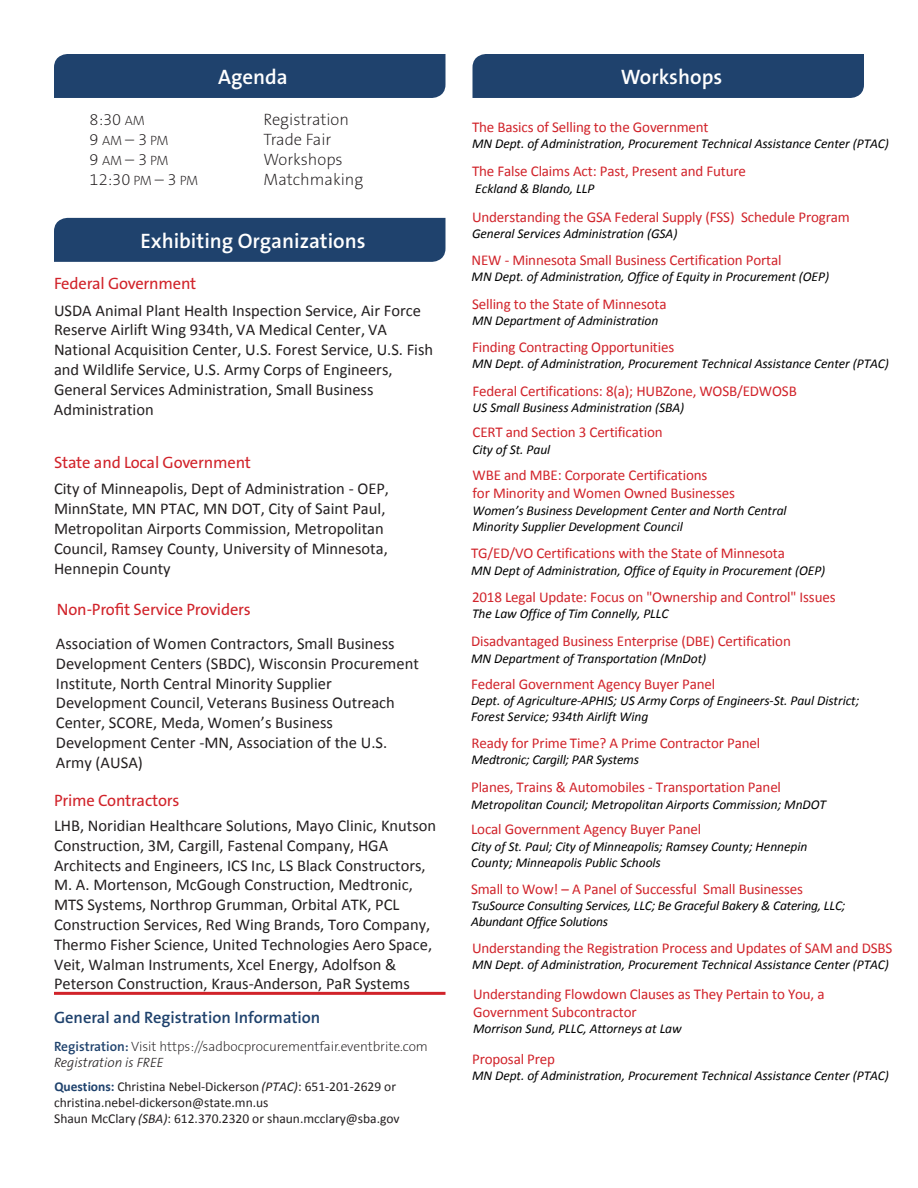
<style>
.page{position:relative;width:918px;height:1188px;background:#fff}
.page>*{position:absolute;margin:0;border:0;box-sizing:border-box;transform-origin:0 0}
.Page_Sub_Head{font:600 21px "The Sans B W6";color:#fff}
.Time{font:16.5px/19.8px "Calibri";color:#231f20}
.t1{font:16.5px "The Sans B W5 Plain";letter-spacing:-.01em;color:#d1232a}
.Time-2{font:200 16.5px "The Sans B W2";color:#231f20}
.Time-3{font:600 16.5px "The Sans B W6";color:#1f426d}
.Workshop_Presenter{font:15px/17.9px "Calibri";letter-spacing:-.01em;color:#d1232a}
.Workshop_Presenter-2{font:italic 13.5px/15.9px "Calibri";letter-spacing:-.005em;color:#000}
.Workshop_Presenter-3{font:italic 13.5px "Calibri";letter-spacing:-.005em;color:#000}
.Time-4{font:13.5px/16.2px "Calibri";color:#231f20}
.Time-5{font:200 13.5px/16.2px "The Sans B W2";color:#231f20}
.s1{font-size:13.5px}
.s2{font-size:16.5px}
.s3{font-family:"The Sans B W6";font-weight:600;color:#1f426d}
.s4{font-family:"The Sans B W3";font-weight:300;font-style:italic}
.s5{font-weight:700;color:#1f426d}
.s6{font-style:italic}
</style>
<div class="page">
<div style="left:54px;top:54px;width:392px;height:44px;background:#1f426d"></div>
<div style="left:472px;top:54px;width:392px;height:44px;background:#1f426d"></div>
<div style="left:54px;top:218px;width:392px;height:44px;background:#1f426d"></div>
<hr style="left:54px;top:992px;width:392px;height:3px;background:#d1232a">
<p class="Page_Sub_Head" style="left:218px;top:63px;width:71px">Agenda</p>
<p class="Page_Sub_Head" style="left:621px;top:63px;width:103px">Workshops</p>
<p class="Time-2" style="left:90px;top:109px;width:57px">8:30 <span class="s1">AM</span></p>
<p class="Time-2" style="left:264px;top:109px;width:87px">Registration</p>
<p class="Time-5" style="left:90px;top:133px;width:80px"><span class="s2">9</span> AM <span class="s2">– 3</span> PM</p>
<p class="Time-2" style="left:264px;top:129px;width:69px">Trade Fair</p>
<p class="Time-5" style="left:90px;top:152px;width:80px"><span class="s2">9</span> AM <span class="s2">– 3</span> PM</p>
<p class="Time-2" style="left:264px;top:149px;width:81px">Workshops</p>
<p class="Time-2" style="left:90px;top:169px;width:110px">12:30 <span class="s1">PM</span> – 3 <span class="s1">PM</span></p>
<p class="Time-2" style="left:264px;top:169px;width:101px">Matchmaking</p>
<p class="Page_Sub_Head" style="left:141px;top:227px;width:226px">Exhibiting Organizations</p>
<p class="t1" style="left:54px;top:273px;width:144px">Federal Government</p>
<p class="Time" style="left:54px;top:300px;width:381px">USDA Animal Plant Health Inspection Service, Air Force Reserve Airlift Wing 934th, VA Medical Center, VA National Acquisition Center, U.S. Forest Service, U.S. Fish and Wildlife Service, U.S. Army Corps of Engineers, General Services Administration, Small Business Administration</p>
<p class="t1" style="left:54px;top:452px;width:199px">State and Local Government</p>
<p class="Time" style="left:54px;top:479px;width:337px">City of Minneapolis, Dept of Administration - OEP, MinnState, MN PTAC, MN DOT, City of Saint Paul, Metropolitan Airports Commission, Metropolitan Council, Ramsey County, University of Minnesota, Hennepin County</p>
<p class="t1" style="left:57px;top:599px;width:196px">Non-Profit Service Providers</p>
<p class="Time" style="left:56px;top:634px;width:364px">Association of Women Contractors, Small Business Development Centers (SBDC), Wisconsin Procurement Institute, North Central Minority Supplier Development Council, Veterans Business Outreach Center, SCORE, Meda, Women’s Business Development Center -MN, Association of the U.S.<br>Army (AUSA)</p>
<p class="t1" style="left:54px;top:789px;width:127px">Prime Contractors</p>
<p class="Time" style="left:54px;top:816px;width:384px">LHB, Noridian Healthcare Solutions, Mayo Clinic, Knutson Construction, 3M, Cargill, Fastenal Company, HGA Architects and Engineers, ICS Inc, LS Black Constructors, M. A. Mortenson, McGough Construction, Medtronic, MTS Systems, Northrop Grumman, Orbital ATK, PCL Construction Services, Red Wing Brands, Toro Company, Thermo Fisher Science, United Technologies Aero Space, Veit, Walman Instruments, Xcel Energy, Adolfson &amp; Peterson Construction, Kraus-Anderson, PaR Systems</p>
<p class="Time-3" style="left:54px;top:1007px;width:268px">General and Registration Information</p>
<p class="Time-5" style="left:54px;top:1039px;width:375px"><span class="s3">Registration:</span> Visit https://sadbocprocurementfair.eventbrite.com<br><span class="s4">Registration is FREE</span></p>
<p class="Time-4" style="left:54px;top:1078px;width:347px"><span class="s5">Questions:</span> Christina Nebel-Dickerson <span class="s6">(PTAC)</span>: 651-201-2629 or christina.nebel-dickerson@state.mn.us<br>Shaun McClary <span class="s6">(SBA)</span>: 612.370.2320 or shaun.mcclary@sba.gov</p>
<p class="Workshop_Presenter" style="left:472px;top:118px;width:238px">The Basics of Selling to the Government</p>
<p class="Workshop_Presenter-3" style="left:472px;top:134px;width:418px">MN Dept. of Administration, Procurement Technical Assistance Center (PTAC)</p>
<p class="Workshop_Presenter" style="left:472px;top:162px;width:276px">The False Claims Act: Past, Present and Future</p>
<p class="Workshop_Presenter-3" style="left:475px;top:180px;width:121px">Eckland &amp; Blando, LLP</p>
<p class="Workshop_Presenter" style="left:472px;top:208px;width:379px">Understanding the GSA Federal Supply (FSS) Schedule Program</p>
<p class="Workshop_Presenter-3" style="left:472px;top:225px;width:207px">General Services Administration (GSA)</p>
<p class="Workshop_Presenter" style="left:472px;top:251px;width:312px">NEW - Minnesota Small Business Certification Portal</p>
<p class="Workshop_Presenter-2" style="left:472px;top:268px;width:359px">MN Dept. of Administration, Office of Equity in Procurement (OEP)</p>
<p class="Workshop_Presenter" style="left:472px;top:295px;width:196px">Selling to the State of Minnesota</p>
<p class="Workshop_Presenter-3" style="left:472px;top:311px;width:188px">MN Department of Administration</p>
<p class="Workshop_Presenter" style="left:472px;top:338px;width:204px">Finding Contracting Opportunities</p>
<p class="Workshop_Presenter-3" style="left:472px;top:355px;width:418px">MN Dept. of Administration, Procurement Technical Assistance Center (PTAC)</p>
<p class="Workshop_Presenter" style="left:472px;top:382px;width:326px">Federal Certifications: 8(a); HUBZone, WOSB/EDWOSB</p>
<p class="Workshop_Presenter-2" style="left:472px;top:400px;width:213px">US Small Business Administration (SBA)</p>
<p class="Workshop_Presenter" style="left:472px;top:423px;width:192px">CERT and Section 3 Certification</p>
<p class="Workshop_Presenter-2" style="left:472px;top:441px;width:79px">City of St. Paul</p>
<p class="Workshop_Presenter" style="left:472px;top:467px;width:264px">WBE and MBE: Corporate Certifications<br>for Minority and Women Owned Businesses</p>
<p class="Workshop_Presenter-2" style="left:472px;top:502px;width:316px">Women’s Business Development Center and North Central<br>Minority Supplier Development Council</p>
<p class="Workshop_Presenter" style="left:471px;top:544px;width:315px">TG/ED/VO Certifications with the State of Minnesota</p>
<p class="Workshop_Presenter-2" style="left:471px;top:562px;width:356px">MN Dept of Administration, Office of Equity in Procurement (OEP)</p>
<p class="Workshop_Presenter" style="left:472px;top:588px;width:365px">2018 Legal Update: Focus on "Ownership and Control" Issues</p>
<p class="Workshop_Presenter-2" style="left:472px;top:605px;width:198px">The Law Office of Tim Connelly, PLLC</p>
<p class="Workshop_Presenter" style="left:471px;top:632px;width:321px">Disadvantaged Business Enterprise (DBE) Certification</p>
<p class="Workshop_Presenter-2" style="left:471px;top:650px;width:237px">MN Department of Transportation (MnDot)</p>
<p class="Workshop_Presenter" style="left:471px;top:675px;width:246px">Federal Government Agency Buyer Panel</p>
<p class="Workshop_Presenter-2" style="left:471px;top:692px;width:390px">Dept. of Agriculture-APHIS; US Army Corps of Engineers-St. Paul District;<br>Forest Service; 934th Airlift Wing</p>
<p class="Workshop_Presenter" style="left:472px;top:734px;width:290px">Ready for Prime Time? A Prime Contractor Panel</p>
<p class="Workshop_Presenter-2" style="left:472px;top:751px;width:169px">Medtronic; Cargill; PAR Systems</p>
<p class="Workshop_Presenter" style="left:471px;top:779px;width:311px">Planes, Trains &amp; Automobiles - Transportation Panel</p>
<p class="Workshop_Presenter-2" style="left:471px;top:796px;width:357px">Metropolitan Council; Metropolitan Airports Commission; MnDOT</p>
<p class="Workshop_Presenter" style="left:471px;top:820px;width:232px">Local Government Agency Buyer Panel</p>
<p class="Workshop_Presenter-2" style="left:471px;top:838px;width:338px">City of St. Paul; City of Minneapolis; Ramsey County; Hennepin<br>County; Minneapolis Public Schools</p>
<p class="Workshop_Presenter" style="left:471px;top:880px;width:334px">Small to Wow! – A Panel of Successful Small Businesses</p>
<p class="Workshop_Presenter-2" style="left:471px;top:898px;width:376px">TsuSource Consulting Services, LLC; Be Graceful Bakery &amp; Catering, LLC;<br>Abundant Office Solutions</p>
<p class="Workshop_Presenter" style="left:472px;top:939px;width:422px">Understanding the Registration Process and Updates of SAM and DSBS</p>
<p class="Workshop_Presenter-2" style="left:472px;top:957px;width:418px">MN Dept. of Administration, Procurement Technical Assistance Center (PTAC)</p>
<p class="Workshop_Presenter" style="left:473px;top:986px;width:353px">Understanding Flowdown Clauses as They Pertain to You, a<br>Government Subcontractor</p>
<p class="Workshop_Presenter-2" style="left:473px;top:1020px;width:210px">Morrison Sund, PLLC, Attorneys at Law</p>
<p class="Workshop_Presenter" style="left:472px;top:1050px;width:85px">Proposal Prep</p>
<p class="Workshop_Presenter-2" style="left:472px;top:1068px;width:418px">MN Dept. of Administration, Procurement Technical Assistance Center (PTAC)</p>
</div>
